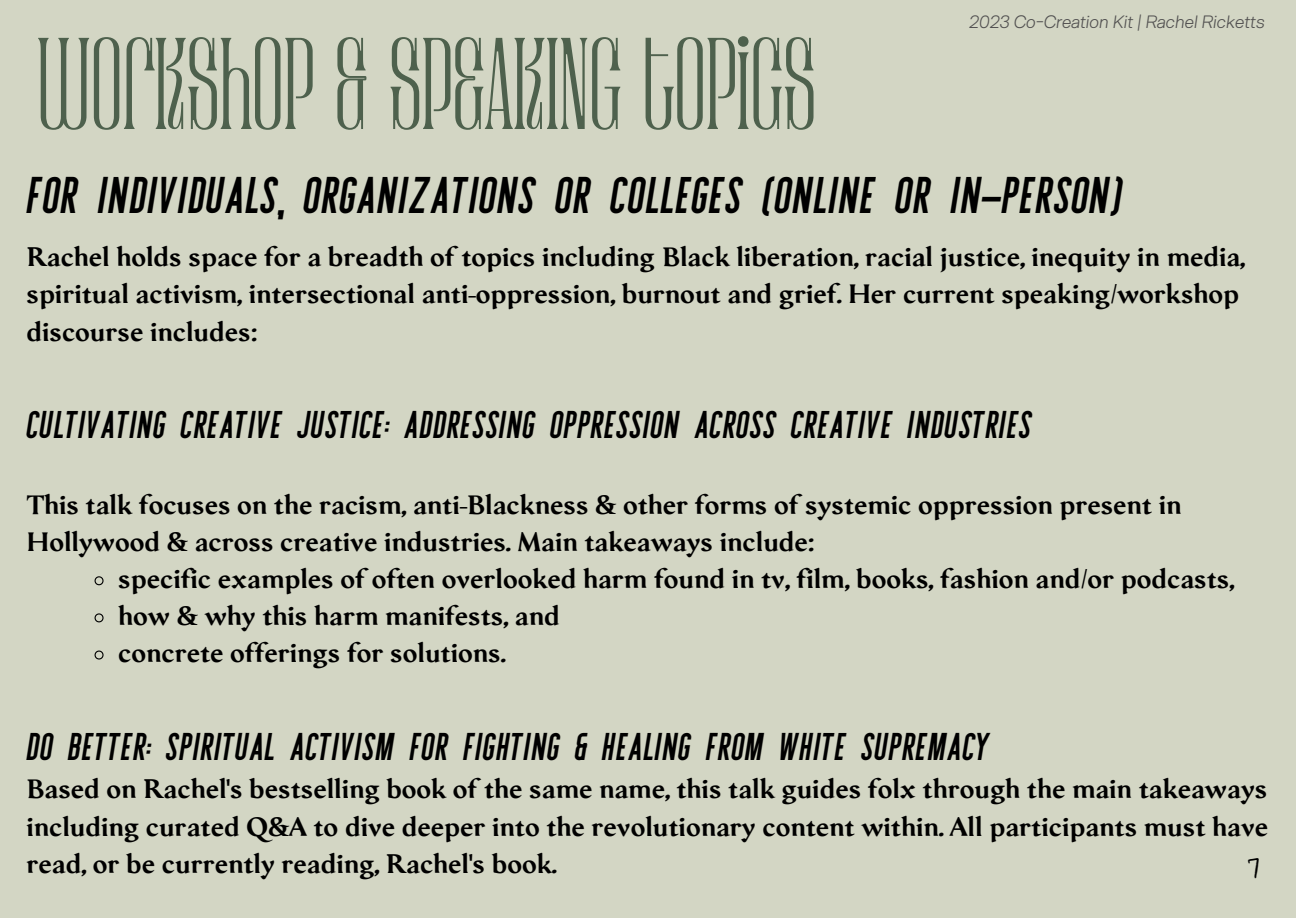
<style>
.page{position:relative;width:1296px;height:918px;background:#d3d6c4}
.page>*{position:absolute;margin:0;border:0;box-sizing:border-box;transform-origin:0 0}
.t1{font:112.8px "Ramose";color:#4e614d}
.t2{font:48px "Sydney Sans Serif";color:#000}
.t3{font:36px "Sydney Sans Serif";color:#000}
.t4{font:600 27px/37.2px "Serat";color:#000}
.t5{font:27px "Only You";color:#000}
.t6{font:italic 300 18px "Arbeit";color:#515050}
</style>
<div class="page">
<svg style="left:94px;top:576px;width:10px;height:10px"></svg>
<svg style="left:94px;top:613px;width:10px;height:10px"></svg>
<svg style="left:94px;top:650px;width:10px;height:10px"></svg>
<p class="t1" style="left:37px;top:16px;width:781px">WORKSHOP &amp; SPEAKING TOPICS</p>
<p class="t6" style="left:969px;top:12px;width:297px">2023 Co-Creation Kit | Rachel Ricketts</p>
<p class="t2" style="left:26px;top:165px;width:1098px">FOR INDIVIDUALS, ORGANIZATIONS OR COLLEGES (ONLINE OR IN-PERSON)</p>
<p class="t4" style="left:26px;top:238px;width:1220px">Rachel holds space for a breadth of topics including Black liberation, racial justice, inequity in media, spiritual activism, intersectional anti-oppression, burnout and grief. Her current speaking/workshop discourse includes:</p>
<p class="t3" style="left:26px;top:402px;width:1007px">CULTIVATING CREATIVE JUSTICE: ADDRESSING OPPRESSION ACROSS CREATIVE INDUSTRIES</p>
<p class="t4" style="left:26px;top:486px;width:1157px">This talk focuses on the racism, anti-Blackness &amp; other forms of systemic oppression present in<br>Hollywood &amp; across creative industries. Main takeaways include:</p>
<p class="t4" style="left:118px;top:560px;width:1117px">specific examples of often overlooked harm found in tv, film, books, fashion and/or podcasts,</p>
<p class="t4" style="left:118px;top:597px;width:443px">how &amp; why this harm manifests, and</p>
<p class="t4" style="left:118px;top:634px;width:389px">concrete offerings for solutions.</p>
<p class="t3" style="left:26px;top:724px;width:966px">DO BETTER: SPIRITUAL ACTIVISM FOR FIGHTING &amp; HEALING FROM WHITE SUPREMACY</p>
<p class="t4" style="left:26px;top:770px;width:1243px;text-align:justify">Based on Rachel's bestselling book of the same name, this talk guides folx through the main takeaways including curated Q&amp;A to dive deeper into the revolutionary content within. All participants must have read, or be currently reading, Rachel's book.</p>
<p class="t5" style="left:1247px;top:854px;width:15px">7</p>
</div>
